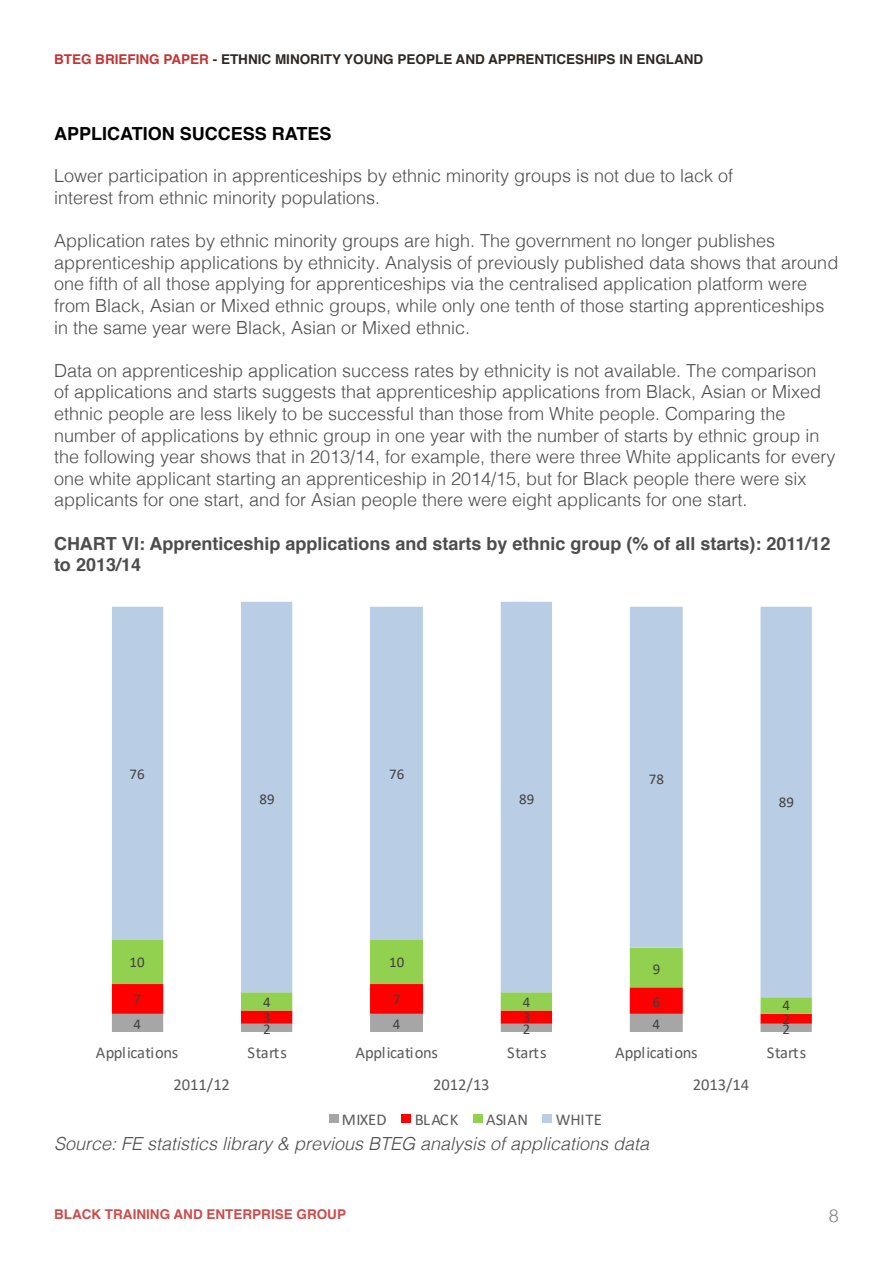
<style>
.page{position:relative;width:893px;height:1263px;background:#fff}
.page>*{position:absolute;margin:0;border:0;box-sizing:border-box;transform-origin:0 0}
.t1{font:300 18px/21.6px "Helvetica";color:#4d4d4d}
.t2{font:700 18px/21.6px "Helvetica";color:#4d4d4d}
.t3{font:italic 300 18px "Helvetica";color:#4d4d4d}
.t4{font:700 18px "Helvetica";color:#000}
.t5{font:300 18px "Helvetica";color:#808080}
.t6{font:16.5px "Calibri";letter-spacing:-.005em;color:#595959}
.t7{font:16.5px "Calibri";letter-spacing:-.025em;color:#595959}
.t8{font:14.85px "Calibri";color:#404040}
.t9{font:700 13.5px "Helvetica";color:#2f2722}
.t10{font:700 13.5px "Helvetica";color:#cc4d4d}
.s1{color:#c53333}
</style>
<div class="page">
<svg style="left:112px;top:1014px;width:700px;height:18px"></svg>
<svg style="left:112px;top:997px;width:700px;height:17px"></svg>
<svg style="left:112px;top:602px;width:700px;height:395px"></svg>
<div style="left:329px;top:1115px;width:10px;height:8px;background:#a6a6a6"></div>
<div style="left:401px;top:1115px;width:10px;height:8px;background:#f00"></div>
<div style="left:473px;top:1115px;width:10px;height:8px;background:#92d050"></div>
<div style="left:542px;top:1115px;width:10px;height:8px;background:#b9cde5"></div>
<p class="t9" style="left:54px;top:48px;width:651px"><span class="s1">BTEG BRIEFING PAPER</span> - ETHNIC MINORITY YOUNG PEOPLE AND APPRENTICESHIPS IN ENGLAND</p>
<p class="t4" style="left:54px;top:119px;width:279px">APPLICATION SUCCESS RATES</p>
<p class="t1" style="left:54px;top:164px;width:681px">Lower participation in apprenticeships by ethnic minority groups is not due to lack of</p>
<p class="t1" style="left:54px;top:186px;width:328px">interest from ethnic minority populations.</p>
<p class="t1" style="left:54px;top:229px;width:723px">Application rates by ethnic minority groups are high. The government no longer publishes</p>
<p class="t1" style="left:54px;top:250px;width:786px">apprenticeship applications by ethnicity. Analysis of previously published data shows that around one fifth of all those applying for apprenticeships via the centralised application platform were from Black, Asian or Mixed ethnic groups, while only one tenth of those starting apprenticeships in the same year were Black, Asian or Mixed ethnic.</p>
<p class="t1" style="left:54px;top:358px;width:783px">Data on apprenticeship application success rates by ethnicity is not available. The comparison of applications and starts suggests that apprenticeship applications from Black, Asian or Mixed ethnic people are less likely to be successful than those from White people. Comparing the number of applications by ethnic group in one year with the number of starts by ethnic group in the following year shows that in 2013/14, for example, there were three White applicants for every one white applicant starting an apprenticeship in 2014/15, but for Black people there were six applicants for one start, and for Asian people there were eight applicants for one start.</p>
<p class="t2" style="left:54px;top:533px;width:778px">CHART VI: Apprenticeship applications and starts by ethnic group (% of all starts): 2011/12 to 2013/14</p>
<p class="t8" style="left:130px;top:763px;width:17px">76</p>
<p class="t8" style="left:389px;top:763px;width:17px">76</p>
<p class="t8" style="left:649px;top:768px;width:17px">78</p>
<p class="t8" style="left:259px;top:788px;width:17px">89</p>
<p class="t8" style="left:519px;top:788px;width:17px">89</p>
<p class="t8" style="left:779px;top:792px;width:17px">89</p>
<p class="t8" style="left:130px;top:952px;width:17px">10</p>
<p class="t8" style="left:389px;top:952px;width:17px">10</p>
<p class="t8" style="left:653px;top:959px;width:9px">9</p>
<p class="t8" style="left:133px;top:989px;width:9px">7</p>
<p class="t8" style="left:133px;top:1013px;width:9px">4</p>
<p class="t8" style="left:263px;top:992px;width:9px">4</p>
<p class="t8" style="left:393px;top:989px;width:9px">7</p>
<p class="t8" style="left:523px;top:992px;width:9px">4</p>
<p class="t8" style="left:653px;top:992px;width:9px">6</p>
<p class="t8" style="left:263px;top:1007px;width:9px">3</p>
<p class="t8" style="left:263px;top:1018px;width:9px">2</p>
<p class="t8" style="left:393px;top:1013px;width:9px">4</p>
<p class="t8" style="left:523px;top:1007px;width:9px">3</p>
<p class="t8" style="left:523px;top:1018px;width:9px">2</p>
<p class="t8" style="left:653px;top:1013px;width:9px">4</p>
<p class="t8" style="left:782px;top:995px;width:9px">4</p>
<p class="t8" style="left:782px;top:1008px;width:9px">2</p>
<p class="t8" style="left:782px;top:1018px;width:9px">2</p>
<p class="t7" style="left:96px;top:1041px;width:84px">Applications</p>
<p class="t6" style="left:247px;top:1041px;width:41px">Starts</p>
<p class="t7" style="left:355px;top:1041px;width:84px">Applications</p>
<p class="t6" style="left:507px;top:1041px;width:41px">Starts</p>
<p class="t7" style="left:615px;top:1041px;width:84px">Applications</p>
<p class="t6" style="left:767px;top:1041px;width:41px">Starts</p>
<p class="t6" style="left:174px;top:1073px;width:58px">2011/12</p>
<p class="t6" style="left:433px;top:1073px;width:58px">2012/13</p>
<p class="t6" style="left:693px;top:1073px;width:58px">2013/14</p>
<p class="t6" style="left:342px;top:1108px;width:46px">MIXED</p>
<p class="t6" style="left:415px;top:1108px;width:45px">BLACK</p>
<p class="t6" style="left:486px;top:1108px;width:44px">ASIAN</p>
<p class="t6" style="left:556px;top:1108px;width:48px">WHITE</p>
<p class="t3" style="left:54px;top:1128px;width:597px">Source: FE statistics library &amp; previous BTEG analysis of applications data</p>
<p class="t10" style="left:54px;top:1203px;width:294px">BLACK TRAINING AND ENTERPRISE GROUP</p>
<p class="t5" style="left:829px;top:1200px;width:12px">8</p>
</div>
